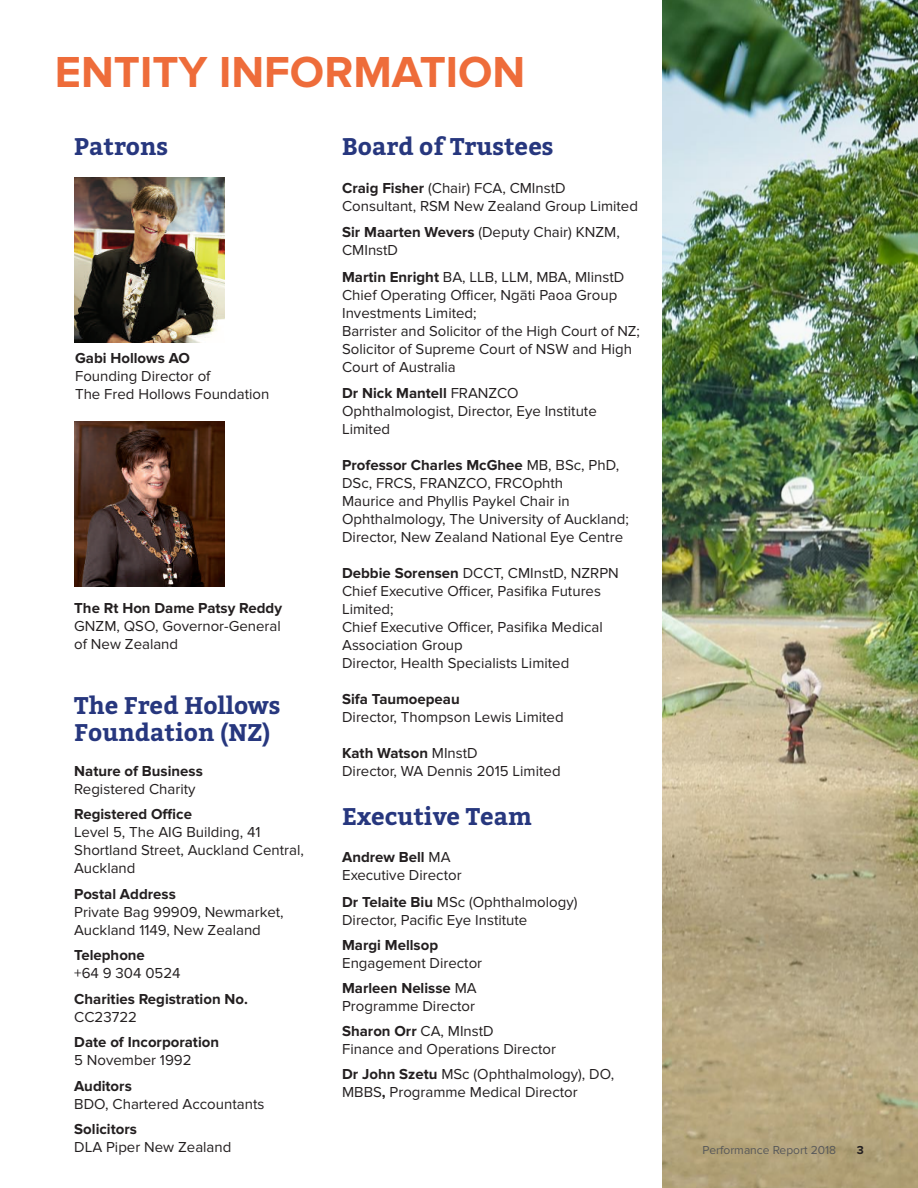
<style>
.page{position:relative;width:918px;height:1188px;background:#fff}
.page>*{position:absolute;margin:0;border:0;box-sizing:border-box;transform-origin:0 0}
.H1_Teal{font:700 45px "Proxima Nova";color:#ee6c3a}
.H3_Subhead_Navy{font:700 24px/27px "Bitter";color:#27377e}
.Body_Copy{font:15px/18px "Proxima Nova";color:#231f20}
.Body_Copy-2{font:700 15px "Proxima Nova";color:#231f20}
.t1{font:12px "Proxima Nova";color:#57585a}
.t2{font:700 12px "Proxima Nova";color:#231f20}
.s1{font-weight:700}
.s2{font-weight:400}
</style>
<div class="page">
<img style="left:662px;top:0;width:256px;height:1188px">
<img style="left:74px;top:177px;width:151px;height:165px">
<img style="left:74px;top:421px;width:151px;height:165px">
<p class="H1_Teal" style="left:55px;top:46px;width:472px">ENTITY INFORMATION</p>
<p class="H3_Subhead_Navy" style="left:74px;top:132px;width:95px">Patrons</p>
<p class="Body_Copy" style="left:75px;top:350px;width:196px"><span class="s1">Gabi Hollows AO<br></span>Founding Director of<br>The Fred Hollows Foundation</p>
<p class="Body_Copy" style="left:74px;top:600px;width:209px;text-align:justify"><span class="s1">The Rt Hon Dame Patsy Reddy </span>GNZM, QSO, Governor-General of New Zealand</p>
<p class="H3_Subhead_Navy" style="left:74px;top:691px;width:208px">The Fred Hollows<br>Foundation (NZ)</p>
<p class="Body_Copy-2" style="left:74px;top:762px;width:130px">Nature of Business</p>
<p class="Body_Copy" style="left:74px;top:780px;width:123px">Registered Charity</p>
<p class="Body_Copy-2" style="left:74px;top:806px;width:119px">Registered Office</p>
<p class="Body_Copy" style="left:74px;top:824px;width:231px">Level 5, The AIG Building, 41<br>Shortland Street, Auckland Central,<br>Auckland</p>
<p class="Body_Copy-2" style="left:74px;top:885px;width:103px">Postal Address</p>
<p class="Body_Copy" style="left:74px;top:903px;width:211px">Private Bag 99909, Newmarket,<br>Auckland 1149, New Zealand</p>
<p class="Body_Copy-2" style="left:74px;top:947px;width:72px">Telephone</p>
<p class="Body_Copy" style="left:74px;top:965px;width:108px">+64 9 304 0524</p>
<p class="Body_Copy-2" style="left:74px;top:990px;width:175px">Charities Registration No.</p>
<p class="Body_Copy" style="left:74px;top:1008px;width:64px">CC23722</p>
<p class="Body_Copy-2" style="left:74px;top:1034px;width:146px">Date of Incorporation</p>
<p class="Body_Copy" style="left:74px;top:1052px;width:119px">5 November 1992</p>
<p class="Body_Copy-2" style="left:74px;top:1077px;width:59px">Auditors</p>
<p class="Body_Copy" style="left:74px;top:1095px;width:192px">BDO, Chartered Accountants</p>
<p class="Body_Copy-2" style="left:74px;top:1121px;width:64px">Solicitors</p>
<p class="Body_Copy" style="left:74px;top:1139px;width:159px">DLA Piper New Zealand</p>
<p class="H3_Subhead_Navy" style="left:342px;top:133px;width:213px">Board of Trustees</p>
<p class="Body_Copy" style="left:342px;top:179px;width:297px"><span class="s1">Craig Fisher</span> (Chair) FCA, CMInstD<br>Consultant, RSM New Zealand Group Limited</p>
<p class="Body_Copy" style="left:342px;top:223px;width:279px"><span class="s1">Sir Maarten Wevers</span> (Deputy Chair) KNZM,<br>CMInstD</p>
<p class="Body_Copy" style="left:342px;top:268px;width:299px"><span class="s1">Martin Enright</span> BA, LLB, LLM, MBA, MIinstD Chief Operating Officer, Ngāti Paoa Group Investments Limited;<br>Barrister and Solicitor of the High Court of NZ; Solicitor of Supreme Court of NSW and High Court of Australia</p>
<p class="Body_Copy-2" style="left:342px;top:385px;width:178px">Dr Nick Mantell <span class="s2">FRANZCO</span></p>
<p class="Body_Copy" style="left:342px;top:402px;width:256px">Ophthalmologist, Director, Eye Institute<br>Limited</p>
<p class="Body_Copy" style="left:342px;top:456px;width:288px"><span class="s1">Professor Charles McGhee</span> MB, BSc, PhD, DSc, FRCS, FRANZCO, FRCOphth<br>Maurice and Phyllis Paykel Chair in Ophthalmology, The University of Auckland; Director, New Zealand National Eye Centre</p>
<p class="Body_Copy" style="left:342px;top:564px;width:278px"><span class="s1">Debbie Sorensen</span> DCCT, CMInstD, NZRPN<br>Chief Executive Officer, Pasifika Futures<br>Limited;<br>Chief Executive Officer, Pasifika Medical<br>Association Group</p>
<p class="Body_Copy" style="left:342px;top:654px;width:229px">Director, Health Specialists Limited</p>
<p class="Body_Copy-2" style="left:342px;top:691px;width:119px">Sifa Taumoepeau</p>
<p class="Body_Copy" style="left:342px;top:708px;width:223px">Director, Thompson Lewis Limited</p>
<p class="Body_Copy-2" style="left:342px;top:745px;width:137px">Kath Watson <span class="s2">MInstD</span></p>
<p class="Body_Copy" style="left:342px;top:762px;width:220px">Director, WA Dennis 2015 Limited</p>
<p class="H3_Subhead_Navy" style="left:342px;top:802px;width:191px">Executive Team</p>
<p class="Body_Copy" style="left:342px;top:849px;width:121px"><span class="s1">Andrew Bell</span> MA<br>Executive Director</p>
<p class="Body_Copy" style="left:342px;top:893px;width:237px"><span class="s1">Dr Telaite Biu</span> MSc (Ophthalmology)<br>Director, Pacific Eye Institute</p>
<p class="Body_Copy" style="left:342px;top:936px;width:142px"><span class="s1">Margi Mellsop<br></span>Engagement Director</p>
<p class="Body_Copy" style="left:342px;top:979px;width:136px"><span class="s1">Marleen Nelisse</span> MA<br>Programme Director</p>
<p class="Body_Copy" style="left:342px;top:1022px;width:215px"><span class="s1">Sharon Orr</span> CA, MInstD<br>Finance and Operations Director</p>
<p class="Body_Copy" style="left:342px;top:1065px;width:274px"><span class="s1">Dr John Szetu</span> MSc (Ophthalmology), DO,<br>MBBS<span class="s1">,</span> Programme Medical Director</p>
<p class="t1" style="left:702px;top:1143px;width:135px">Performance Report 2018</p>
<p class="t2" style="left:857px;top:1143px;width:9px">3</p>
</div>
